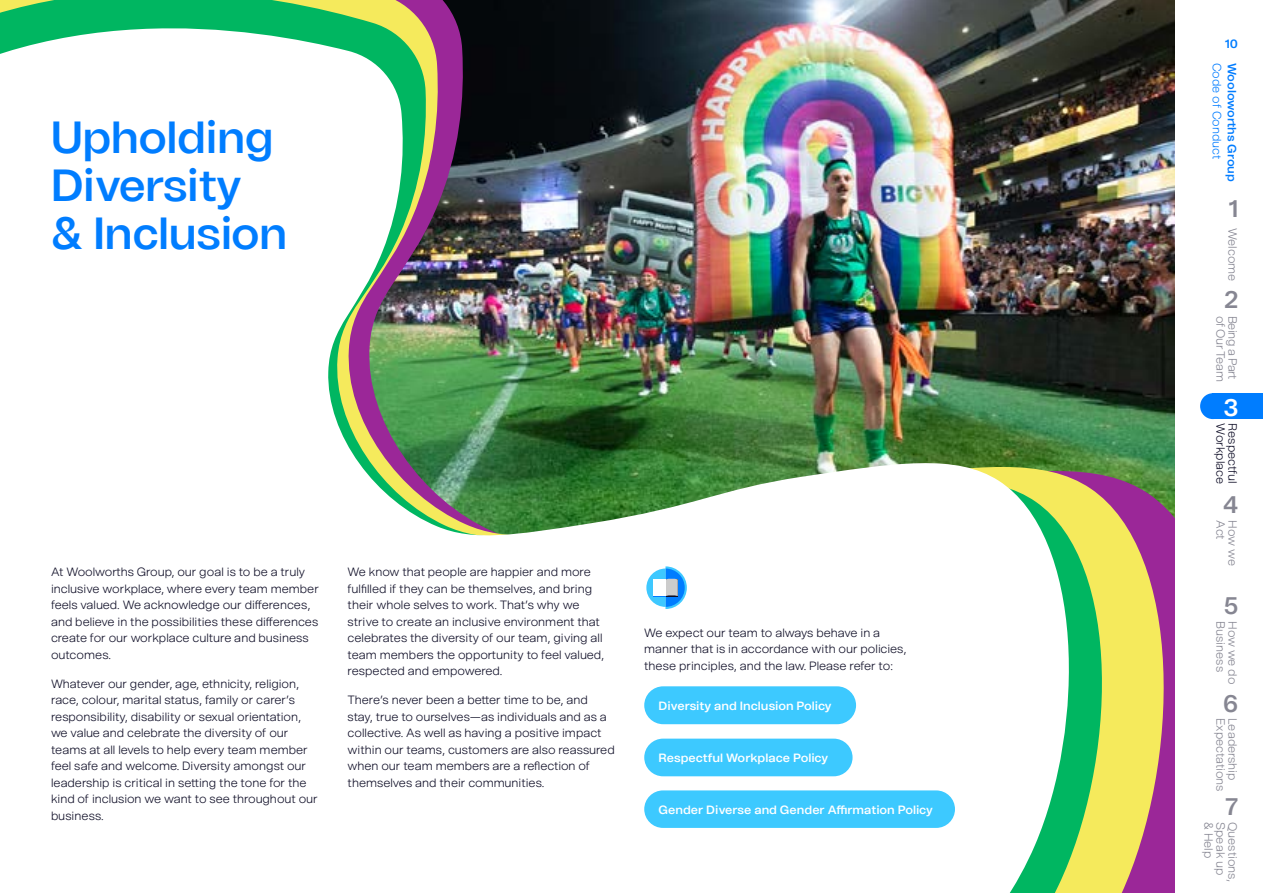
<style>
.page{position:relative;width:1263px;height:893px;background:#fff}
.page>*{position:absolute;margin:0;border:0;box-sizing:border-box;transform-origin:0 0}
.t1{font:600 45px/48px "Better Sans Display";color:#007dff}
.t2{font:600 24px "Better Sans Display";color:#868692}
.t3{font:600 24px "Better Sans Display";color:#fff}
.t4{font:300 12px/16.5px "Better Sans Text";color:#0e0d26}
.t5{font:600 12px "Better Sans Text";color:#fff}
.t6{font:300 12px "Better Sans Text";color:#868692}
.t7{font:600 12px "Better Sans Text";color:#007cff}
.t8{font:300 12px "Better Sans Text";color:#007cff}
.t9{font:300 12px "Better Sans Text";letter-spacing:-.03em;color:#868692}
.t10{font:300 12px "Better Sans Text";letter-spacing:-.035em;color:#868692}
.t11{font:600 12px "Better Sans Text";color:#007dff}
</style>
<div class="page">
<img style="left:1123px;top:0;width:52px;height:893px">
<img style="left:1086px;top:0;width:37px;height:893px">
<img style="left:0;top:0;width:1086px;height:893px">
<div style="left:1213px;top:393px;width:50px;height:26px;background:#007dff"></div>
<div style="left:1200px;top:393px;width:25px;height:26px;background:#007dff;border-radius:50%"></div>
<svg style="left:644px;top:566px;width:43px;height:43px"></svg>
<div style="left:653px;top:579px;width:12px;height:17px;background:#fff"></div>
<div style="left:644px;top:686px;width:212px;height:38px;background:#3dc9ff;border-radius:19px"></div>
<div style="left:644px;top:790px;width:311px;height:38px;background:#3dc9ff;border-radius:19px"></div>
<div style="left:644px;top:739px;width:208px;height:37px;background:#3dc9ff;border-radius:19px"></div>
<h1 class="t1" style="left:51px;top:111px;width:238px">Upholding<br>Diversity<br>&amp; Inclusion</h1>
<p class="t4" style="left:51px;top:563px;width:269px">At Woolworths Group, our goal is to be a truly inclusive workplace, where every team member feels valued. We acknowledge our differences, and believe in the possibilities these differences create for our workplace culture and business outcomes.</p>
<p class="t4" style="left:51px;top:675px;width:268px">Whatever our gender, age, ethnicity, religion, race, colour, marital status, family or carer’s responsibility, disability or sexual orientation, we value and celebrate the diversity of our teams at all levels to help every team member feel safe and welcome. Diversity amongst our leadership is critical in setting the tone for the kind of inclusion we want to see throughout our business.</p>
<p class="t4" style="left:348px;top:563px;width:258px">We know that people are happier and more fulfilled if they can be themselves, and bring their whole selves to work. That’s why we strive to create an inclusive environment that celebrates the diversity of our team, giving all team members the opportunity to feel valued, respected and empowered.</p>
<p class="t4" style="left:348px;top:692px;width:269px">There’s never been a better time to be, and stay, true to ourselves—as individuals and as a collective. As well as having a positive impact within our teams, customers are also reassured when our team members are a reflection of themselves and their communities.</p>
<p class="t4" style="left:644px;top:624px;width:264px">We expect our team to always behave in a manner that is in accordance with our policies, these principles, and the law. Please refer to:</p>
<p class="t5" style="left:658px;top:697px;width:175px">Diversity and Inclusion Policy</p>
<p class="t5" style="left:658px;top:749px;width:171px">Respectful Workplace Policy</p>
<p class="t5" style="left:658px;top:801px;width:276px">Gender Diverse and Gender Affirmation Policy</p>
<p class="t11" style="left:1225px;top:35px;width:15px">10</p>
<p class="t8" style="left:1225px;top:63px;width:98px;rotate:90deg">Code of Conduct</p>
<p class="t7" style="left:1241px;top:63px;width:121px;rotate:90deg">Wooloworths Group</p>
<h2 class="t2" style="left:1228px;top:191px;width:11px">1</h2>
<p class="t6" style="left:1241px;top:228px;width:55px;rotate:90deg">Welcome</p>
<h2 class="t2" style="left:1224px;top:282px;width:16px">2</h2>
<p class="t10" style="left:1229px;top:316px;width:67px;rotate:90deg">of Our Team</p>
<p class="t9" style="left:1241px;top:316px;width:65px;rotate:90deg">Being a Part</p>
<h2 class="t3" style="left:1223px;top:390px;width:16px">3</h2>
<p class="t4" style="left:1229px;top:423px;width:62px;rotate:90deg">Workplace</p>
<p class="t4" style="left:1241px;top:423px;width:62px;rotate:90deg">Respectful</p>
<h2 class="t2" style="left:1223px;top:487px;width:17px">4</h2>
<p class="t6" style="left:1229px;top:520px;width:21px;rotate:90deg">Act</p>
<p class="t6" style="left:1241px;top:520px;width:47px;rotate:90deg">How we</p>
<h2 class="t2" style="left:1224px;top:588px;width:16px">5</h2>
<p class="t6" style="left:1229px;top:621px;width:52px;rotate:90deg">Business</p>
<p class="t6" style="left:1241px;top:621px;width:65px;rotate:90deg">How we do</p>
<p class="t6" style="left:1229px;top:718px;width:75px;rotate:90deg">Expectations</p>
<p class="t6" style="left:1241px;top:718px;width:64px;rotate:90deg">Leadership</p>
<h2 class="t2" style="left:1223px;top:686px;width:16px">6</h2>
<h2 class="t2" style="left:1225px;top:789px;width:14px">7</h2>
<p class="t6" style="left:1217px;top:822px;width:38px;rotate:90deg">&amp; Help</p>
<p class="t6" style="left:1229px;top:822px;width:55px;rotate:90deg">Speak up</p>
<p class="t6" style="left:1241px;top:822px;width:62px;rotate:90deg">Questions,</p>
</div>
